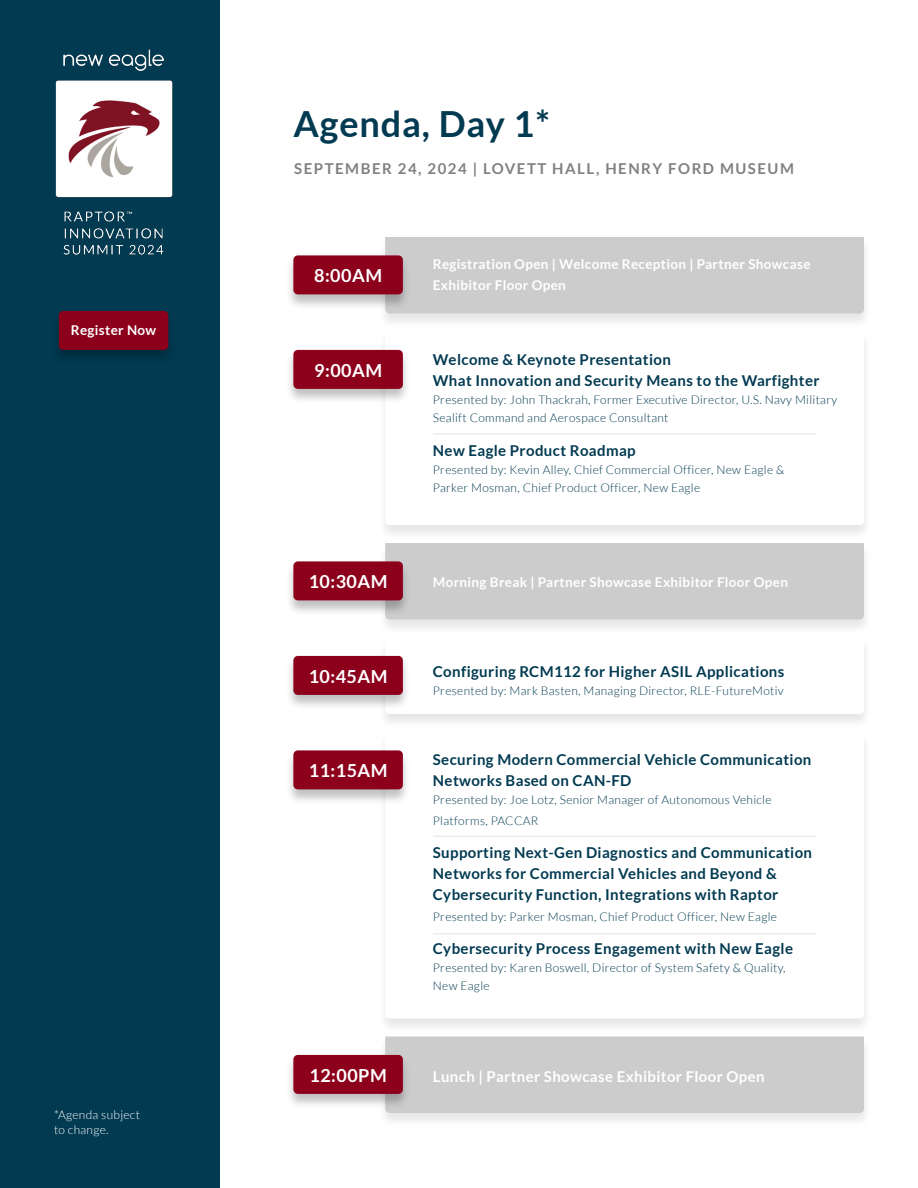
<style>
.page{position:relative;width:918px;height:1188px;background:#fff}
.page>*{position:absolute;margin:0;border:0;box-sizing:border-box;transform-origin:0 0}
.t1{font:700 36px "Lato";letter-spacing:.025em;color:#023a51}
.t2{font:700 18px "Lato";letter-spacing:.025em;color:#fff}
.t3{font:700 15px/21px "Lato";letter-spacing:.025em;color:#023a51}
.t4{font:700 15px "Lato";letter-spacing:.1em;color:#808080}
.t5{font:700 15px "Lato";letter-spacing:.025em;color:#fff}
.t6{font:700 13.5px/21px "Lato";letter-spacing:.025em;color:#fff}
.t7{font:300 12px/18px "Lato";letter-spacing:.025em;color:#023a51}
.t8{font:300 12px/15px "Lato";letter-spacing:.025em;color:#fff}
</style>
<div class="page">
<div style="left:377px;top:236px;width:495px;height:93px;background:#f2f2f2"></div>
<div style="left:385px;top:237px;width:479px;height:77px;background:#ccc"></div>
<div style="left:377px;top:637px;width:495px;height:93px;background:#000;opacity:.25"></div>
<svg style="left:385px;top:638px;width:479px;height:76px"></svg>
<div style="left:0;top:0;width:220px;height:1188px;background:#023a51"></div>
<div style="left:377px;top:542px;width:495px;height:93px;background:#f2f2f2"></div>
<div style="left:385px;top:543px;width:479px;height:77px;background:#ccc"></div>
<div style="left:377px;top:1036px;width:495px;height:93px;background:#000;opacity:.25"></div>
<div style="left:385px;top:1036px;width:479px;height:77px;background:#ccc"></div>
<div style="left:377px;top:331px;width:495px;height:210px;background:#000;opacity:.25"></div>
<svg style="left:385px;top:332px;width:479px;height:193px"></svg>
<div style="left:377px;top:731px;width:495px;height:303px;background:#000;opacity:.25"></div>
<svg style="left:385px;top:732px;width:479px;height:286px"></svg>
<div style="left:285px;top:254px;width:126px;height:56px;background:#000;opacity:.25"></div>
<div style="left:293px;top:255px;width:110px;height:39px;background:#8c001c;border-radius:4px"></div>
<div style="left:50px;top:310px;width:127px;height:56px;background:#000;opacity:.25"></div>
<div style="left:59px;top:311px;width:109px;height:39px;background:#8c001c;border-radius:4px"></div>
<div style="left:285px;top:655px;width:126px;height:56px;background:#000;opacity:.25"></div>
<div style="left:293px;top:656px;width:110px;height:39px;background:#8c001c;border-radius:4px"></div>
<div style="left:285px;top:560px;width:126px;height:56px;background:#000;opacity:.25"></div>
<div style="left:293px;top:561px;width:110px;height:39px;background:#8c001c;border-radius:4px"></div>
<div style="left:285px;top:1054px;width:126px;height:56px;background:#000;opacity:.25"></div>
<div style="left:293px;top:1055px;width:110px;height:39px;background:#8c001c;border-radius:4px"></div>
<div style="left:285px;top:349px;width:126px;height:56px;background:#000;opacity:.25"></div>
<div style="left:293px;top:350px;width:110px;height:39px;background:#8c001c;border-radius:4px"></div>
<div style="left:285px;top:749px;width:126px;height:56px;background:#000;opacity:.25"></div>
<div style="left:293px;top:750px;width:110px;height:39px;background:#8c001c;border-radius:4px"></div>
<img style="left:55px;top:49px;width:118px;height:206px">
<hr style="left:433px;top:836px;width:383px;height:1px;background:#808080">
<hr style="left:433px;top:933px;width:383px;height:1px;background:#808080">
<hr style="left:433px;top:433px;width:383px;height:2px;background:#808080">
<p class="t6" style="left:71px;top:320px;width:87px">Register Now</p>
<p class="t8" style="left:54px;top:1107px;width:87px">*Agenda subject to change.</p>
<h1 class="t1" style="left:293px;top:103px;width:258px">Agenda, Day 1*</h1>
<p class="t4" style="left:294px;top:160px;width:501px">SEPTEMBER 24, 2024 | LOVETT HALL, HENRY FORD MUSEUM</p>
<h2 class="t2" style="left:314px;top:265px;width:69px">8:00AM</h2>
<h2 class="t2" style="left:314px;top:360px;width:69px">9:00AM</h2>
<h2 class="t2" style="left:309px;top:571px;width:80px">10:30AM</h2>
<h2 class="t2" style="left:309px;top:666px;width:80px">10:45AM</h2>
<h2 class="t2" style="left:309px;top:760px;width:80px">11:15AM</h2>
<h2 class="t2" style="left:310px;top:1065px;width:79px">12:00PM</h2>
<p class="t6" style="left:433px;top:254px;width:379px">Registration Open | Welcome Reception | Partner Showcase<br>Exhibitor Floor Open</p>
<p class="t3" style="left:433px;top:349px;width:388px">Welcome &amp; Keynote Presentation<br>What Innovation and Security Means to the Warfighter</p>
<p class="t7" style="left:433px;top:391px;width:406px">Presented by: John Thackrah, Former Executive Director, U.S. Navy Military<br>Sealift Command and Aerospace Consultant</p>
<p class="t3" style="left:433px;top:440px;width:204px">New Eagle Product Roadmap</p>
<p class="t7" style="left:433px;top:461px;width:353px">Presented by: Kevin Alley, Chief Commercial Officer, New Eagle &amp;<br>Parker Mosman, Chief Product Officer, New Eagle</p>
<p class="t6" style="left:433px;top:571px;width:357px">Morning Break | Partner Showcase Exhibitor Floor Open</p>
<p class="t3" style="left:433px;top:661px;width:353px">Configuring RCM112 for Higher ASIL Applications</p>
<p class="t7" style="left:433px;top:682px;width:352px">Presented by: Mark Basten, Managing Director, RLE-FutureMotiv</p>
<p class="t3" style="left:433px;top:749px;width:380px">Securing Modern Commercial Vehicle Communication<br>Networks Based on CAN-FD</p>
<p class="t7" style="left:433px;top:790px;width:340px;line-height:21px">Presented by: Joe Lotz, Senior Manager of Autonomous Vehicle<br>Platforms, PACCAR</p>
<p class="t3" style="left:433px;top:842px;width:381px">Supporting Next-Gen Diagnostics and Communication<br>Networks for Commercial Vehicles and Beyond &amp;<br>Cybersecurity Function, Integrations with Raptor</p>
<p class="t7" style="left:433px;top:908px;width:346px">Presented by: Parker Mosman, Chief Product Officer, New Eagle</p>
<p class="t3" style="left:433px;top:938px;width:362px">Cybersecurity Process Engagement with New Eagle</p>
<p class="t7" style="left:433px;top:959px;width:354px">Presented by: Karen Boswell, Director of System Safety &amp; Quality,<br>New Eagle</p>
<p class="t5" style="left:433px;top:1068px;width:333px">Lunch | Partner Showcase Exhibitor Floor Open</p>
</div>
